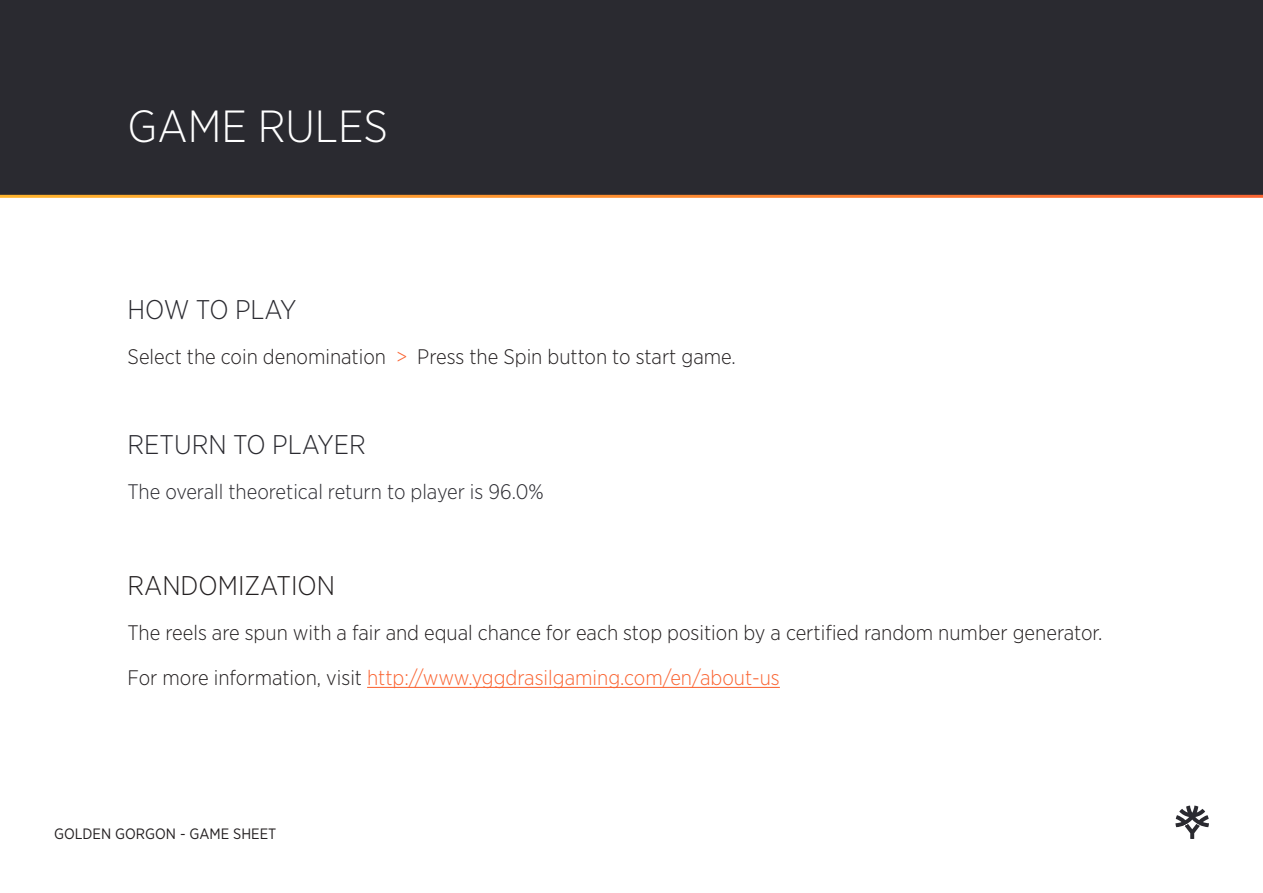
<style>
.page{position:relative;width:1263px;height:893px;background:#fff}
.page>*{position:absolute;margin:0;border:0;box-sizing:border-box;transform-origin:0 0}
.t1{font:300 45px "Gotham Narrow";color:#fff}
.t2{font:300 27px "Gotham Narrow";color:#2a2a30}
.t3{font:300 27px "Gotham Narrow";color:#231f20}
.t4{font:300 21px "Gotham Narrow";color:#231f20}
.t5{font:300 21px "Gotham Narrow";color:#fa6432}
.t6{font:300 21px "Gotham Narrow";color:#2a2a30}
.t7{font:15px "Gotham Narrow";color:#231f20}
.s1{color:#fa6432}
.s2{color:#2a2a30}
.s3{color:#231f20}
</style>
<div class="page">
<div style="left:0;top:0;width:1263px;height:196px;background:#2a2a30"></div>
<svg style="left:1175px;top:805px;width:34px;height:34px"></svg>
<hr style="left:0;top:195px;width:1263px;height:3px;background:#fff">
<hr style="left:367px;top:687px;width:413px;height:1px;background:#fa6432">
<p class="t1" style="left:128px;top:99px;width:262px">GAME RULES</p>
<p class="t2" style="left:128px;top:293px;width:170px">HOW TO PLAY</p>
<p class="t4" style="left:128px;top:344px;width:610px">Select the coin denomination <span class="s1">&gt;</span> Press the Spin button to start game<span class="s2">.</span></p>
<p class="t2" style="left:128px;top:428px;width:240px">RETURN TO PLAYER</p>
<p class="t6" style="left:128px;top:479px;width:418px">The overall theoretical return to player is 96.0%</p>
<p class="t3" style="left:128px;top:569px;width:209px">RANDOMIZATION</p>
<p class="t4" style="left:128px;top:620px;width:976px">The reels are spun with a fair and equal chance for each stop position by a certified random number generator.</p>
<p class="t5" style="left:128px;top:665px;width:654px"><span class="s3">For more information, visit</span> http://www.yggdrasilgaming.com/en/about-us</p>
<p class="t7" style="left:54px;top:824px;width:224px">GOLDEN GORGON - GAME SHEET</p>
</div>
